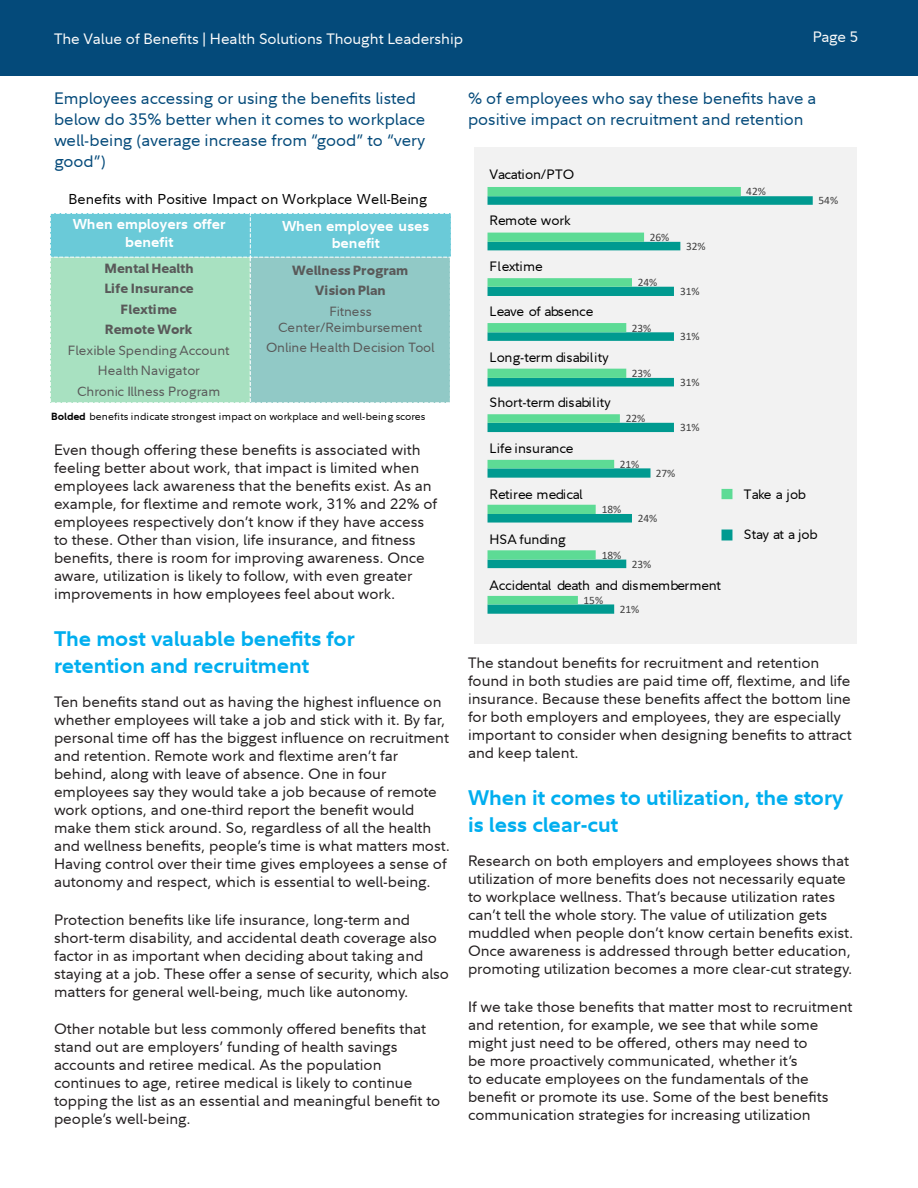
<style>
.page{position:relative;width:918px;height:1188px;background:#fff}
.page>*{position:absolute;margin:0;border:0;box-sizing:border-box;transform-origin:0 0}
.Inside_-_Main_Header{font:700 21px/27px "Fidelity Sans";color:#00aeef}
.Page_1_-_TOC_Header{font:16.5px/21px "Fidelity Sans";color:#044a7a}
.Inside_-_Body_10pt{font:15px/18px "Fidelity Sans";color:#231f20}
.t1{font:15px "Fidelity Sans";color:#fcfcfc}
.t2{font:15px "Fidelity Sans";color:#fafafa}
.t3{font:700 14.25px/17.2px "Fidelity Sans";letter-spacing:-.005em;color:#fff;text-align:center}
.t4{font:14.25px "Fidelity Sans";color:#000}
.t5{font:13.5px "Fidelity Sans";letter-spacing:-.01em;color:#000}
.t6{font:13.5px "Fidelity Sans";letter-spacing:-.03em;color:#000}
.t7{font:13.35px/20.4px "Fidelity Sans";letter-spacing:.005em;color:#595959;text-align:center}
.t8{font:800 13.35px/20.4px "Fidelity Sans";letter-spacing:.01em;color:#595959;text-align:center}
.t9{font:11.4px "Calibri";letter-spacing:-.005em;color:#404040}
.t10{font:10.35px "Fidelity Sans";letter-spacing:-.005em;color:#000}
.s1{font-weight:800}
.s2{font-weight:400}
.s3{font-weight:700}
</style>
<div class="page">
<div style="left:0;top:0;width:918px;height:76px;background:#044a7a"></div>
<div style="left:50px;top:257px;width:200px;height:146px;background:#a8e1c1"></div>
<div style="left:50px;top:256px;width:201px;height:147px;border:1px dashed #fff"></div>
<div style="left:250px;top:257px;width:200px;height:146px;background:#91c9c6"></div>
<div style="left:250px;top:256px;width:201px;height:147px;border:1px dashed #fff"></div>
<div style="left:50px;top:213px;width:201px;height:44px;background:#6acad8"></div>
<div style="left:50px;top:213px;width:202px;height:44px;border:1px dashed #fff"></div>
<div style="left:250px;top:213px;width:201px;height:44px;background:#6acad8"></div>
<div style="left:250px;top:213px;width:202px;height:44px;border:1px dashed #fff"></div>
<div style="left:474px;top:147px;width:383px;height:497px;background:#f2f2f2"></div>
<svg style="left:488px;top:196px;width:325px;height:418px"></svg>
<svg style="left:488px;top:187px;width:253px;height:417px"></svg>
<div style="left:722px;top:489px;width:10px;height:10px;background:#5ddb95"></div>
<div style="left:722px;top:530px;width:10px;height:10px;background:#009a90"></div>
<p class="t1" style="left:54px;top:29px;width:411px">The Value of Benefits | Health Solutions Thought Leadership</p>
<p class="t2" style="left:813px;top:27px;width:47px">Page 5</p>
<p class="Page_1_-_TOC_Header" style="left:54px;top:88px;width:373px">Employees accessing or using the benefits listed below do 35% better when it comes to workplace well-being (average increase from “good” to “very good”)</p>
<p class="t4" style="left:69px;top:189px;width:360px">Benefits with Positive Impact on Workplace Well-Being</p>
<p class="t3" style="left:73px;top:215px;width:154px">When employers offer benefit</p>
<p class="t3" style="left:282px;top:217px;width:149px">When employee uses benefit</p>
<p class="t7" style="left:68px;top:258px;width:163px"><span class="s1">Mental Health<br>Life Insurance<br>Flextime<br>Remote Work<br></span>Flexible Spending Account<br>Health Navigator<br>Chronic Illness Program</p>
<p class="t8" style="left:292px;top:260px;width:118px">Wellness Program<br>Vision Plan<br><span class="s2">Fitness</span></p>
<p class="t7" style="left:266px;top:317px;width:170px">Center/Reimbursement<br>Online Health Decision Tool</p>
<p class="t10" style="left:51px;top:409px;width:376px"><span class="s3">Bolded</span> benefits indicate strongest impact on workplace and well-being scores</p>
<p class="Inside_-_Body_10pt" style="left:54px;top:441px;width:385px">Even though offering these benefits is associated with feeling better about work, that impact is limited when employees lack awareness that the benefits exist. As an example, for flextime and remote work, 31% and 22% of employees respectively don’t know if they have access to these. Other than vision, life insurance, and fitness benefits, there is room for improving awareness. Once aware, utilization is likely to follow, with even greater improvements in how employees feel about work.</p>
<p class="Inside_-_Main_Header" style="left:54px;top:624px;width:302px">The most valuable benefits for retention and recruitment</p>
<p class="Inside_-_Body_10pt" style="left:54px;top:693px;width:397px">Ten benefits stand out as having the highest influence on whether employees will take a job and stick with it. By far, personal time off has the biggest influence on recruitment and retention. Remote work and flextime aren’t far behind, along with leave of absence. One in four employees say they would take a job because of remote work options, and one-third report the benefit would make them stick around. So, regardless of all the health and wellness benefits, people’s time is what matters most.<br>Having control over their time gives employees a sense of autonomy and respect, which is essential to well-being.</p>
<p class="Inside_-_Body_10pt" style="left:54px;top:910px;width:397px">Protection benefits like life insurance, long-term and short-term disability, and accidental death coverage also factor in as important when deciding about taking and staying at a job. These offer a sense of security, which also matters for general well-being, much like autonomy.</p>
<p class="Inside_-_Body_10pt" style="left:54px;top:1020px;width:388px">Other notable but less commonly offered benefits that stand out are employers’ funding of health savings accounts and retiree medical. As the population continues to age, retiree medical is likely to continue topping the list as an essential and meaningful benefit to people’s well-being.</p>
<p class="Page_1_-_TOC_Header" style="left:468px;top:88px;width:350px">% of employees who say these benefits have a positive impact on recruitment and retention</p>
<p class="t5" style="left:490px;top:166px;width:86px">Vacation/PTO</p>
<p class="t5" style="left:490px;top:212px;width:83px">Remote work</p>
<p class="t5" style="left:490px;top:257px;width:55px">Flextime</p>
<p class="t6" style="left:490px;top:303px;width:105px">Leave of absence</p>
<p class="t5" style="left:490px;top:348px;width:121px">Long-term disability</p>
<p class="t5" style="left:490px;top:394px;width:123px">Short-term disability</p>
<p class="t5" style="left:490px;top:439px;width:85px">Life insurance</p>
<p class="t5" style="left:490px;top:485px;width:95px">Retiree medical</p>
<p class="t5" style="left:490px;top:531px;width:78px">HSA funding</p>
<p class="t5" style="left:490px;top:576px;width:233px">Accidental death and dismemberment</p>
<p class="t9" style="left:650px;top:229px;width:21px">26%</p>
<p class="t9" style="left:686px;top:238px;width:21px">32%</p>
<p class="t9" style="left:638px;top:275px;width:21px">24%</p>
<p class="t9" style="left:680px;top:283px;width:21px">31%</p>
<p class="t9" style="left:632px;top:320px;width:21px">23%</p>
<p class="t9" style="left:680px;top:329px;width:21px">31%</p>
<p class="t9" style="left:632px;top:365px;width:21px">23%</p>
<p class="t9" style="left:680px;top:374px;width:21px">31%</p>
<p class="t9" style="left:626px;top:411px;width:21px">22%</p>
<p class="t9" style="left:680px;top:420px;width:21px">31%</p>
<p class="t9" style="left:620px;top:456px;width:21px">21%</p>
<p class="t9" style="left:656px;top:465px;width:21px">27%</p>
<p class="t9" style="left:602px;top:502px;width:21px">18%</p>
<p class="t9" style="left:638px;top:510px;width:21px">24%</p>
<p class="t9" style="left:602px;top:547px;width:21px">18%</p>
<p class="t9" style="left:632px;top:556px;width:21px">23%</p>
<p class="t9" style="left:584px;top:592px;width:21px">15%</p>
<p class="t9" style="left:620px;top:601px;width:21px">21%</p>
<p class="t9" style="left:746px;top:184px;width:21px">42%</p>
<p class="t9" style="left:819px;top:193px;width:21px">54%</p>
<p class="t5" style="left:744px;top:485px;width:64px">Take a job</p>
<p class="t5" style="left:744px;top:526px;width:75px">Stay at a job</p>
<p class="Inside_-_Body_10pt" style="left:468px;top:654px;width:385px">The standout benefits for recruitment and retention found in both studies are paid time off, flextime, and life insurance. Because these benefits affect the bottom line for both employers and employees, they are especially important to consider when designing benefits to attract and keep talent.</p>
<p class="Inside_-_Main_Header" style="left:468px;top:783px;width:377px">When it comes to utilization, the story is less clear-cut</p>
<p class="Inside_-_Body_10pt" style="left:468px;top:852px;width:387px">Research on both employers and employees shows that utilization of more benefits does not necessarily equate to workplace wellness. That’s because utilization rates can’t tell the whole story. The value of utilization gets muddled when people don’t know certain benefits exist.<br>Once awareness is addressed through better education, promoting utilization becomes a more clear-cut strategy.</p>
<p class="Inside_-_Body_10pt" style="left:468px;top:997px;width:386px">If we take those benefits that matter most to recruitment and retention, for example, we see that while some might just need to be offered, others may need to<br>be more proactively communicated, whether it’s<br>to educate employees on the fundamentals of the benefit or promote its use. Some of the best benefits communication strategies for increasing utilization</p>
</div>
